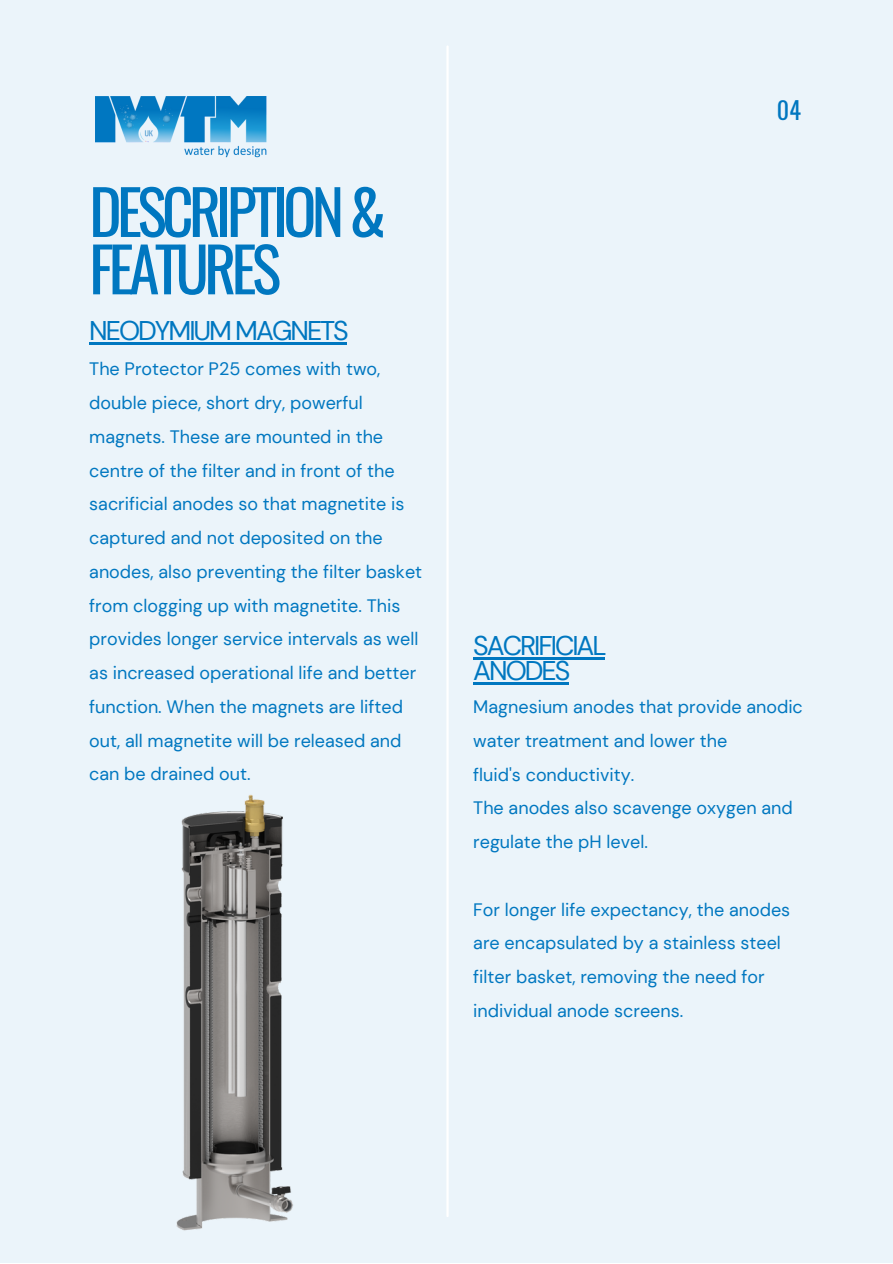
<style>
.page{position:relative;width:893px;height:1264px;background:#fff}
.page>*{position:absolute;margin:0;border:0;box-sizing:border-box;transform-origin:0 0}
.t1{font:61.5px/57.3px "Oswald";letter-spacing:-.075em;color:#0077c0}
.t2{font:27px/24.8px "DM Sans";letter-spacing:-.075em;color:#0077c0}
.t3{font:24px "Oswald";color:#0077c0}
.t4{font:18px/33.8px "DM Sans";color:#0077c0}
</style>
<div class="page">
<div style="left:0;top:0;width:892px;height:1262px;background:#ebf4fa"></div>
<hr style="left:446px;top:46px;width:2px;height:1169px;background:#fff">
<img style="left:176px;top:794px;width:117px;height:437px">
<hr style="left:89px;top:342px;width:258px;height:2px;background:#0077c0">
<hr style="left:473px;top:657px;width:131px;height:2px;background:#0077c0">
<hr style="left:473px;top:682px;width:95px;height:2px;background:#0077c0">
<img style="left:96px;top:96px;width:171px;height:62px">
<h1 class="t1" style="left:89px;top:180px;width:298px">DESCRIPTION&amp;<br>FEATURES</h1>
<h2 class="t2" style="left:89px;top:318px;width:261px">NEODYMIUM MAGNETS</h2>
<p class="t4" style="left:89px;top:352px;width:334px">The Protector P25 comes with two, double piece, short dry, powerful magnets. These are mounted in the centre of the filter and in front of the sacrificial anodes so that magnetite is captured and not deposited on the anodes, also preventing the filter basket from clogging up with magnetite. This provides longer service intervals as well as increased operational life and better function. When the magnets are lifted out, all magnetite will be released and can be drained out.</p>
<h3 class="t3" style="left:776px;top:91px;width:25px">04</h3>
<h2 class="t2" style="left:473px;top:633px;width:135px">SACRIFICIAL<br>ANODES</h2>
<p class="t4" style="left:473px;top:690px;width:331px">Magnesium anodes that provide anodic water treatment and lower the<br>fluid's conductivity.<br>The anodes also scavenge oxygen and regulate the pH level.</p>
<p class="t4" style="left:473px;top:892px;width:318px">For longer life expectancy, the anodes are encapsulated by a stainless steel filter basket, removing the need for individual anode screens.</p>
</div>
